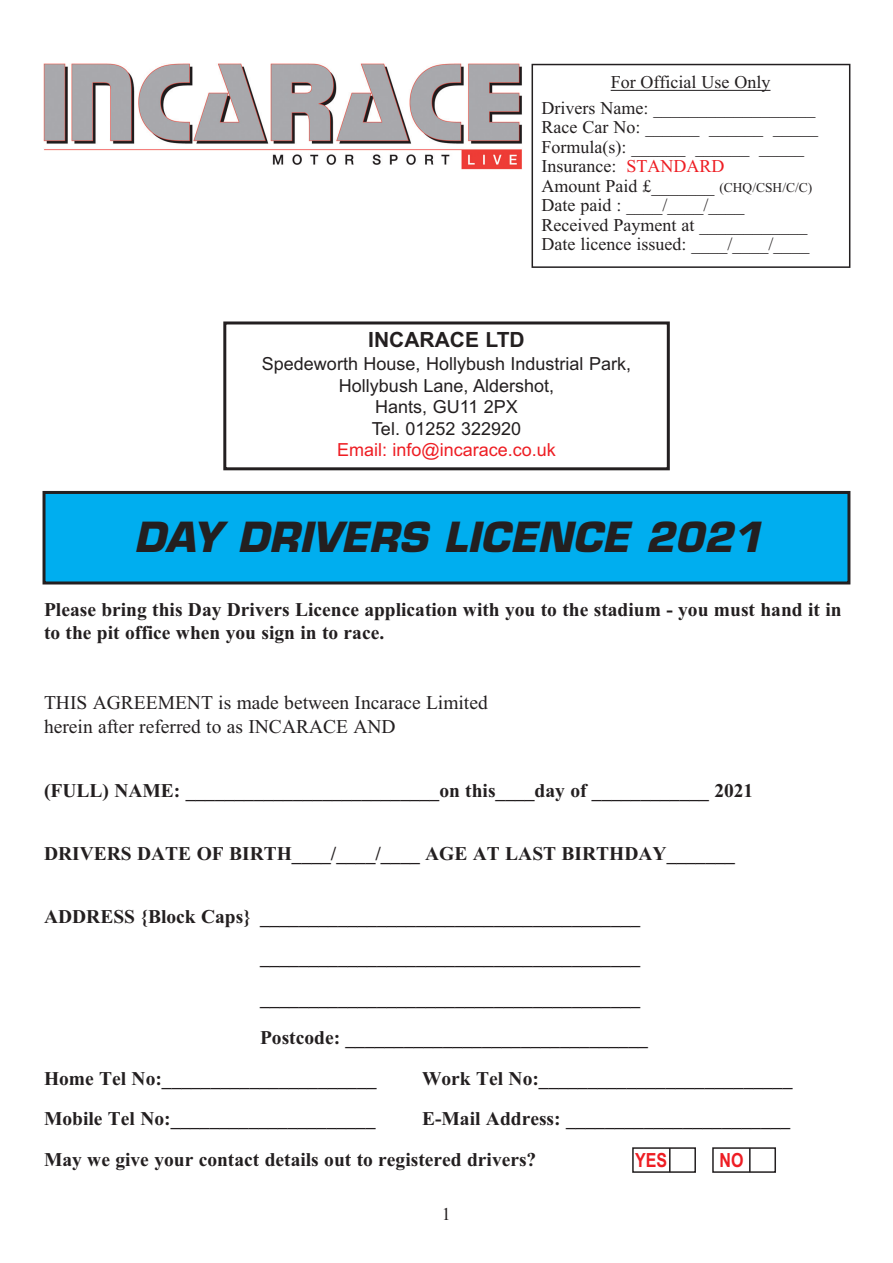
<style>
.page{position:relative;width:893px;height:1263px;background:#fff}
.page>*{position:absolute;margin:0;border:0;box-sizing:border-box;transform-origin:0 0}
.t1{font:italic 700 40.5px "Eurostile";color:#231f20}
.t2{font:700 21px "Arial";color:#231f20}
.t3{font:19.5px/23.4px "Times New Roman PS Bold MT OTF";color:#231f20}
.t4{font:19.5px/23.4px "Times New Roman";color:#231f20}
.t5{font:700 19.5px "Arial Narrow";color:#ee1d23}
.t6{font:18px/19.5px "Times New Roman";color:#231f20}
.t7{font:18px/21.6px "Arial";color:#231f20;text-align:center}
.t8{font:18px "Arial";color:#ee1d23}
.s1{color:#ee1d23}
.s2{font-size:13.5px}
</style>
<div class="page">
<div style="left:223px;top:321px;width:447px;height:149px;border:3px solid #231f20"></div>
<div style="left:632px;top:1147px;width:64px;height:26px;border:2px solid #231f20"></div>
<svg style="left:669px;top:1148px;width:1px;height:24px"></svg>
<div style="left:712px;top:1147px;width:64px;height:26px;border:2px solid #231f20"></div>
<hr style="left:749px;top:1148px;width:2px;height:24px;background:#231f20">
<div style="left:44px;top:492px;width:805px;height:91px;background:#00aeef"></div>
<div style="left:43px;top:491px;width:807px;height:93px;border:3px solid #231f20"></div>
<div style="left:531px;top:64px;width:319px;height:204px;border:2px solid #231f20"></div>
<hr style="left:611px;top:90px;width:159px;height:1px;background:#231f20">
<img style="left:43px;top:64px;width:479px;height:105px">
<p class="t6" style="left:541px;top:71px;width:275px;line-height:25.5px;text-indent:69px">For Official Use Only<br>Drivers Name: __________________</p>
<p class="t6" style="left:541px;top:119px;width:278px">Race Car No: ______ ______ _____<br>Formula(s): ______ ______ _____<br>Insurance: <span class="s1">STANDARD<br></span>Amount Paid £_______ <span class="s2">(CHQ/CSH/C/C)<br></span>Date paid : ____/____/____<br>Received Payment at ____________<br>Date licence issued: ____/____/____</p>
<p class="t2" style="left:368px;top:327px;width:158px">INCARACE LTD</p>
<p class="t7" style="left:262px;top:353px;width:371px">Spedeworth House, Hollybush Industrial Park,<br>Hollybush Lane, Aldershot,<br>Hants, GU11 2PX<br>Tel. 01252 322920</p>
<p class="t8" style="left:337px;top:440px;width:220px">Email: info@incarace.co.uk</p>
<h1 class="t1" style="left:134px;top:521px;width:638px">DAY DRIVERS LICENCE 2021</h1>
<p class="t3" style="left:44px;top:600px;width:799px">Please bring this Day Drivers Licence application with you to the stadium - you must hand it in to the pit office when you sign in to race.</p>
<p class="t4" style="left:44px;top:693px;width:445px">THIS AGREEMENT is made between Incarace Limited herein after referred to as INCARACE AND</p>
<p class="t3" style="left:44px;top:781px;width:711px">(FULL) NAME: __________________________on this____day of ____________ 2021</p>
<p class="t3" style="left:44px;top:844px;width:692px">DRIVERS DATE OF BIRTH____/____/____ AGE AT LAST BIRTHDAY_______</p>
<p class="t3" style="left:44px;top:907px;width:598px">ADDRESS {Block Caps} _______________________________________</p>
<p class="t3" style="left:260px;top:947px;width:382px">_______________________________________</p>
<p class="t3" style="left:260px;top:988px;width:382px">_______________________________________</p>
<p class="t3" style="left:260px;top:1028px;width:389px">Postcode: _______________________________</p>
<p class="t3" style="left:44px;top:1069px;width:334px">Home Tel No:______________________</p>
<p class="t3" style="left:422px;top:1069px;width:372px">Work Tel No:__________________________</p>
<p class="t3" style="left:44px;top:1109px;width:333px">Mobile Tel No:_____________________</p>
<p class="t3" style="left:44px;top:1100px;width:748px;line-height:40.5px;text-indent:378px">E-Mail Address: _______________________<br>May we give your contact details out to registered drivers?</p>
<p class="t5" style="left:635px;top:1148px;width:33px">YES</p>
<p class="t5" style="left:720px;top:1148px;width:25px">NO</p>
<p class="t6" style="left:442px;top:1206px;width:10px">1</p>
</div>
